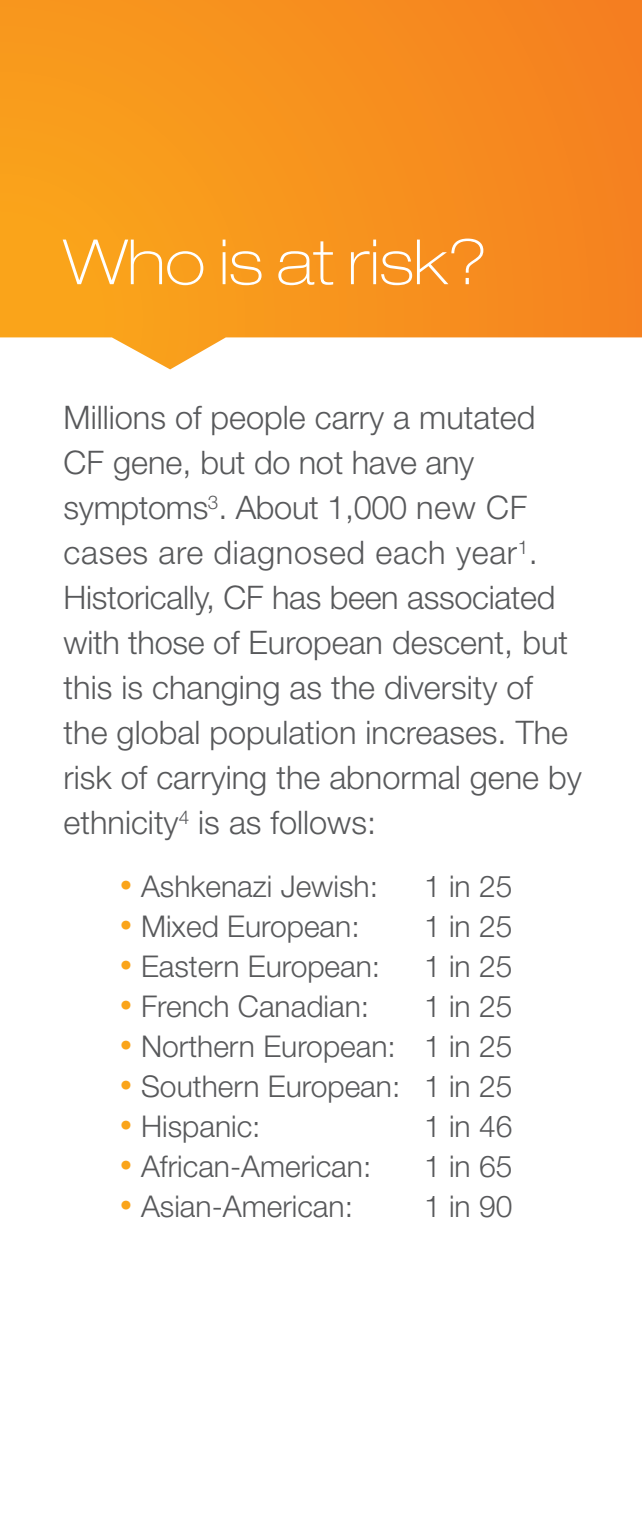
<style>
.page{position:relative;width:642px;height:1530px;background:#fff}
.page>*{position:absolute;margin:0;border:0;box-sizing:border-box;transform-origin:0 0}
.t1{font:100 expanded 62.5px "Helvetica Neue LT Std";color:#fff}
.t2{font:300 32.5px/45px "Helvetica Neue LT Std";color:#58595b}
.t3{font:300 30px "Helvetica Neue LT Std";color:#58595b}
.s1{font-size:25px;color:#faa41a}
</style>
<div class="page">
<svg style="left:0;top:0;width:641px;height:369px;background:#f79a2f"></svg>
<h1 class="t1" style="left:64px;top:225px;width:425px">Who is at risk?</h1>
<p class="t2" style="left:64px;top:395px;width:519px">Millions of people carry a mutated CF gene, but do not have any symptoms<sup>3</sup>. About 1,000 new CF cases are diagnosed each year<sup>1</sup>.<br>Historically, CF has been associated with those of European descent, but this is changing as the diversity of the global population increases. The risk of carrying the abnormal gene by ethnicity<sup>4</sup> is as follows:</p>
<p class="t3" style="left:120px;top:868px;width:259px"><span class="s1">•</span> Ashkenazi Jewish:</p>
<p class="t3" style="left:424px;top:868px;width:90px">1 in 25</p>
<p class="t3" style="left:120px;top:908px;width:241px"><span class="s1">•</span> Mixed European:</p>
<p class="t3" style="left:424px;top:908px;width:90px">1 in 25</p>
<p class="t3" style="left:120px;top:948px;width:262px"><span class="s1">•</span> Eastern European:</p>
<p class="t3" style="left:424px;top:948px;width:90px">1 in 25</p>
<p class="t3" style="left:120px;top:988px;width:250px"><span class="s1">•</span> French Canadian:</p>
<p class="t3" style="left:424px;top:988px;width:90px">1 in 25</p>
<p class="t3" style="left:120px;top:1028px;width:394px"><span class="s1">•</span> Northern European: 1 in 25</p>
<p class="t3" style="left:120px;top:1068px;width:394px"><span class="s1">•</span> Southern European: 1 in 25</p>
<p class="t3" style="left:120px;top:1108px;width:142px"><span class="s1">•</span> Hispanic:</p>
<p class="t3" style="left:424px;top:1108px;width:90px">1 in 46</p>
<p class="t3" style="left:120px;top:1148px;width:253px"><span class="s1">•</span> African-American:</p>
<p class="t3" style="left:424px;top:1148px;width:90px">1 in 65</p>
<p class="t3" style="left:120px;top:1188px;width:234px"><span class="s1">•</span> Asian-American:</p>
<p class="t3" style="left:424px;top:1188px;width:90px">1 in 90</p>
</div>
